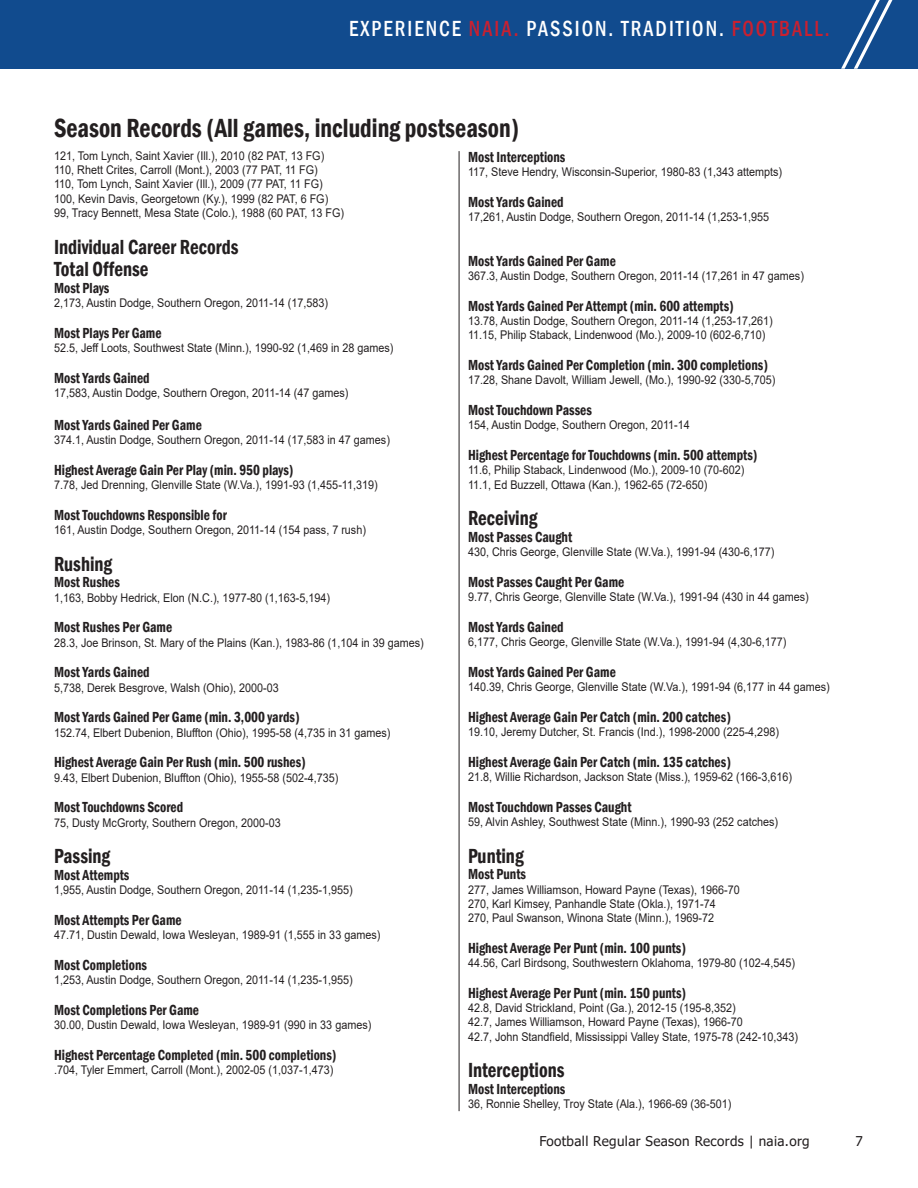
<style>
.page{position:relative;width:918px;height:1188px;background:#fff}
.page>*{position:absolute;margin:0;border:0;box-sizing:border-box;transform-origin:0 0}
.t1{font:600 condensed 27px "Franklin Gothic";color:#231f20;scale:.9 1}
.t2{font:500 condensed 22.5px "Franklin Gothic";letter-spacing:.1em;color:#fff;scale:.9 1}
.t3{font:600 condensed 21px/22.5px "Franklin Gothic";color:#231f20;scale:.9 1}
.t4{font:600 condensed 15px "Franklin Gothic";color:#231f20;scale:.9 1}
.t5{font:13.5px "Tahoma";letter-spacing:.025em;color:#231f20}
.t6{font:12px/14.2px "Arial";color:#231f20;scale:.9 1}
.s1{color:#ca2030}
</style>
<div class="page">
<hr style="left:459px;top:151px;width:1px;height:960px;background:#231f20">
<div style="left:1px;top:0;width:917px;height:69px;background:#114b8e"></div>
<svg style="left:841px;top:0;width:52px;height:69px"></svg>
<h2 class="t2" style="left:349px;top:14px;width:535px">EXPERIENCE <span class="s1">NAIA.</span> PASSION. TRADITION. <span class="s1">FOOTBALL.</span></h2>
<h1 class="t1" style="left:54px;top:109px;width:518px">Season Records (All games, including postseason)</h1>
<p class="t6" style="left:54px;top:148px;width:324px">121, Tom Lynch, Saint Xavier (Ill.), 2010 (82 PAT, 13 FG)<br>110, Rhett Crites, Carroll (Mont.), 2003 (77 PAT, 11 FG)<br>110, Tom Lynch, Saint Xavier (Ill.), 2009 (77 PAT, 11 FG)<br>100, Kevin Davis, Georgetown (Ky.), 1999 (82 PAT, 6 FG)<br>99, Tracy Bennett, Mesa State (Colo.), 1988 (60 PAT, 13 FG)</p>
<h3 class="t3" style="left:54px;top:235px;width:207px">Individual Career Records<br>Total Offense</h3>
<p class="t4" style="left:54px;top:278px;width:63px">Most Plays</p>
<p class="t6" style="left:54px;top:295px;width:306px">2,173, Austin Dodge, Southern Oregon, 2011-14 (17,583)</p>
<p class="t4" style="left:54px;top:323px;width:121px">Most Plays Per Game</p>
<p class="t6" style="left:54px;top:340px;width:379px">52.5, Jeff Loots, Southwest State (Minn.), 1990-92 (1,469 in 28 games)</p>
<p class="t4" style="left:54px;top:368px;width:108px">Most Yards Gained</p>
<p class="t6" style="left:54px;top:385px;width:329px">17,583, Austin Dodge, Southern Oregon, 2011-14 (47 games)</p>
<p class="t4" style="left:54px;top:415px;width:166px">Most Yards Gained Per Game</p>
<p class="t6" style="left:54px;top:433px;width:375px">374.1, Austin Dodge, Southern Oregon, 2011-14 (17,583 in 47 games)</p>
<p class="t4" style="left:54px;top:460px;width:268px">Highest Average Gain Per Play (min. 950 plays)</p>
<p class="t6" style="left:54px;top:478px;width:361px">7.78, Jed Drenning, Glenville State (W.Va.), 1991-93 (1,455-11,319)</p>
<p class="t4" style="left:54px;top:505px;width:194px">Most Touchdowns Responsible for</p>
<p class="t6" style="left:54px;top:523px;width:348px">161, Austin Dodge, Southern Oregon, 2011-14 (154 pass, 7 rush)</p>
<h3 class="t3" style="left:54px;top:552px;width:66px">Rushing</h3>
<p class="t4" style="left:54px;top:572px;width:75px">Most Rushes</p>
<p class="t6" style="left:54px;top:590px;width:308px">1,163, Bobby Hedrick, Elon (N.C.), 1977-80 (1,163-5,194)</p>
<p class="t4" style="left:54px;top:617px;width:133px">Most Rushes Per Game</p>
<p class="t6" style="left:54px;top:635px;width:412px">28.3, Joe Brinson, St. Mary of the Plains (Kan.), 1983-86 (1,104 in 39 games)</p>
<p class="t4" style="left:54px;top:662px;width:108px">Most Yards Gained</p>
<p class="t6" style="left:54px;top:680px;width:251px">5,738, Derek Besgrove, Walsh (Ohio), 2000-03</p>
<p class="t4" style="left:54px;top:707px;width:274px">Most Yards Gained Per Game (min. 3,000 yards)</p>
<p class="t6" style="left:54px;top:725px;width:375px">152.74, Elbert Dubenion, Bluffton (Ohio), 1995-58 (4,735 in 31 games)</p>
<p class="t4" style="left:54px;top:752px;width:281px">Highest Average Gain Per Rush (min. 500 rushes)</p>
<p class="t6" style="left:54px;top:770px;width:317px">9.43, Elbert Dubenion, Bluffton (Ohio), 1955-58 (502-4,735)</p>
<p class="t4" style="left:54px;top:797px;width:145px">Most Touchdowns Scored</p>
<p class="t6" style="left:54px;top:815px;width:253px">75, Dusty McGrorty, Southern Oregon, 2000-03</p>
<h3 class="t3" style="left:54px;top:845px;width:64px">Passing</h3>
<p class="t4" style="left:54px;top:865px;width:85px">Most Attempts</p>
<p class="t6" style="left:54px;top:883px;width:333px">1,955, Austin Dodge, Southern Oregon, 2011-14 (1,235-1,955)</p>
<p class="t4" style="left:54px;top:910px;width:143px">Most Attempts Per Game</p>
<p class="t6" style="left:54px;top:928px;width:364px">47.71, Dustin Dewald, Iowa Wesleyan, 1989-91 (1,555 in 33 games)</p>
<p class="t4" style="left:54px;top:955px;width:105px">Most Completions</p>
<p class="t6" style="left:54px;top:973px;width:333px">1,253, Austin Dodge, Southern Oregon, 2011-14 (1,235-1,955)</p>
<p class="t4" style="left:54px;top:1000px;width:163px">Most Completions Per Game</p>
<p class="t6" style="left:54px;top:1018px;width:354px">30.00, Dustin Dewald, Iowa Wesleyan, 1989-91 (990 in 33 games)</p>
<p class="t4" style="left:54px;top:1045px;width:315px">Highest Percentage Completed (min. 500 completions)</p>
<p class="t6" style="left:54px;top:1063px;width:312px">.704, Tyler Emmert, Carroll (Mont.), 2002-05 (1,037-1,473)</p>
<p class="t4" style="left:468px;top:147px;width:110px">Most Interceptions</p>
<p class="t6" style="left:468px;top:164px;width:351px">117, Steve Hendry, Wisconsin-Superior, 1980-83 (1,343 attempts)</p>
<p class="t4" style="left:468px;top:192px;width:108px">Most Yards Gained</p>
<p class="t6" style="left:468px;top:209px;width:336px">17,261, Austin Dodge, Southern Oregon, 2011-14 (1,253-1,955</p>
<p class="t4" style="left:468px;top:251px;width:166px">Most Yards Gained Per Game</p>
<p class="t6" style="left:468px;top:269px;width:375px">367.3, Austin Dodge, Southern Oregon, 2011-14 (17,261 in 47 games)</p>
<p class="t4" style="left:468px;top:296px;width:297px">Most Yards Gained Per Attempt (min. 600 attempts)</p>
<p class="t6" style="left:468px;top:314px;width:340px">13.78, Austin Dodge, Southern Oregon, 2011-14 (1,253-17,261)<br>11.15, Philip Staback, Lindenwood (Mo.), 2009-10 (602-6,710)</p>
<p class="t4" style="left:468px;top:355px;width:335px">Most Yards Gained Per Completion (min. 300 completions)</p>
<p class="t6" style="left:468px;top:373px;width:343px">17.28, Shane Davolt, William Jewell, (Mo.), 1990-92 (330-5,705)</p>
<p class="t4" style="left:468px;top:400px;width:139px">Most Touchdown Passes</p>
<p class="t6" style="left:468px;top:418px;width:248px">154, Austin Dodge, Southern Oregon, 2011-14</p>
<p class="t4" style="left:468px;top:445px;width:323px">Highest Percentage for Touchdowns (min. 500 attempts)</p>
<p class="t6" style="left:468px;top:463px;width:309px">11.6, Philip Staback, Lindenwood (Mo.), 2009-10 (70-602)<br>11.1, Ed Buzzell, Ottawa (Kan.), 1962-65 (72-650)</p>
<h3 class="t3" style="left:468px;top:507px;width:79px">Receiving</h3>
<p class="t4" style="left:468px;top:527px;width:117px">Most Passes Caught</p>
<p class="t6" style="left:468px;top:545px;width:342px">430, Chris George, Glenville State (W.Va.), 1991-94 (430-6,177)</p>
<p class="t4" style="left:468px;top:572px;width:175px">Most Passes Caught Per Game</p>
<p class="t6" style="left:468px;top:590px;width:380px">9.77, Chris George, Glenville State (W.Va.), 1991-94 (430 in 44 games)</p>
<p class="t4" style="left:468px;top:617px;width:108px">Most Yards Gained</p>
<p class="t6" style="left:468px;top:635px;width:355px">6,177, Chris George, Glenville State (W.Va.), 1991-94 (4,30-6,177)</p>
<p class="t4" style="left:468px;top:662px;width:166px">Most Yards Gained Per Game</p>
<p class="t6" style="left:468px;top:680px;width:403px">140.39, Chris George, Glenville State (W.Va.), 1991-94 (6,177 in 44 games)</p>
<p class="t4" style="left:468px;top:707px;width:294px">Highest Average Gain Per Catch (min. 200 catches)</p>
<p class="t6" style="left:468px;top:725px;width:347px">19.10, Jeremy Dutcher, St. Francis (Ind.), 1998-2000 (225-4,298)</p>
<p class="t4" style="left:468px;top:752px;width:294px">Highest Average Gain Per Catch (min. 135 catches)</p>
<p class="t6" style="left:468px;top:770px;width:362px">21.8, Willie Richardson, Jackson State (Miss.), 1959-62 (166-3,616)</p>
<p class="t4" style="left:468px;top:797px;width:183px">Most Touchdown Passes Caught</p>
<p class="t6" style="left:468px;top:815px;width:346px">59, Alvin Ashley, Southwest State (Minn.), 1990-93 (252 catches)</p>
<h3 class="t3" style="left:468px;top:844px;width:63px">Punting</h3>
<p class="t4" style="left:468px;top:864px;width:66px">Most Punts</p>
<p class="t6" style="left:468px;top:882px;width:304px">277, James Williamson, Howard Payne (Texas), 1966-70<br>270, Karl Kimsey, Panhandle State (Okla.), 1971-74<br>270, Paul Swanson, Winona State (Minn.), 1969-72</p>
<p class="t4" style="left:468px;top:938px;width:244px">Highest Average Per Punt (min. 100 punts)</p>
<p class="t6" style="left:468px;top:956px;width:365px">44.56, Carl Birdsong, Southwestern Oklahoma, 1979-80 (102-4,545)</p>
<p class="t4" style="left:468px;top:983px;width:244px">Highest Average Per Punt (min. 150 punts)</p>
<p class="t6" style="left:468px;top:1001px;width:368px">42.8, David Strickland, Point (Ga.), 2012-15 (195-8,352)<br>42.7, James Williamson, Howard Payne (Texas), 1966-70<br>42.7, John Standfield, Mississippi Valley State, 1975-78 (242-10,343)</p>
<h3 class="t3" style="left:468px;top:1059px;width:109px">Interceptions</h3>
<p class="t4" style="left:468px;top:1079px;width:110px">Most Interceptions</p>
<p class="t6" style="left:468px;top:1097px;width:294px">36, Ronnie Shelley, Troy State (Ala.), 1966-69 (36-501)</p>
<p class="t5" style="left:539px;top:1132px;width:272px">Football Regular Season Records | naia.org</p>
<p class="t5" style="left:856px;top:1132px;width:9px">7</p>
</div>
